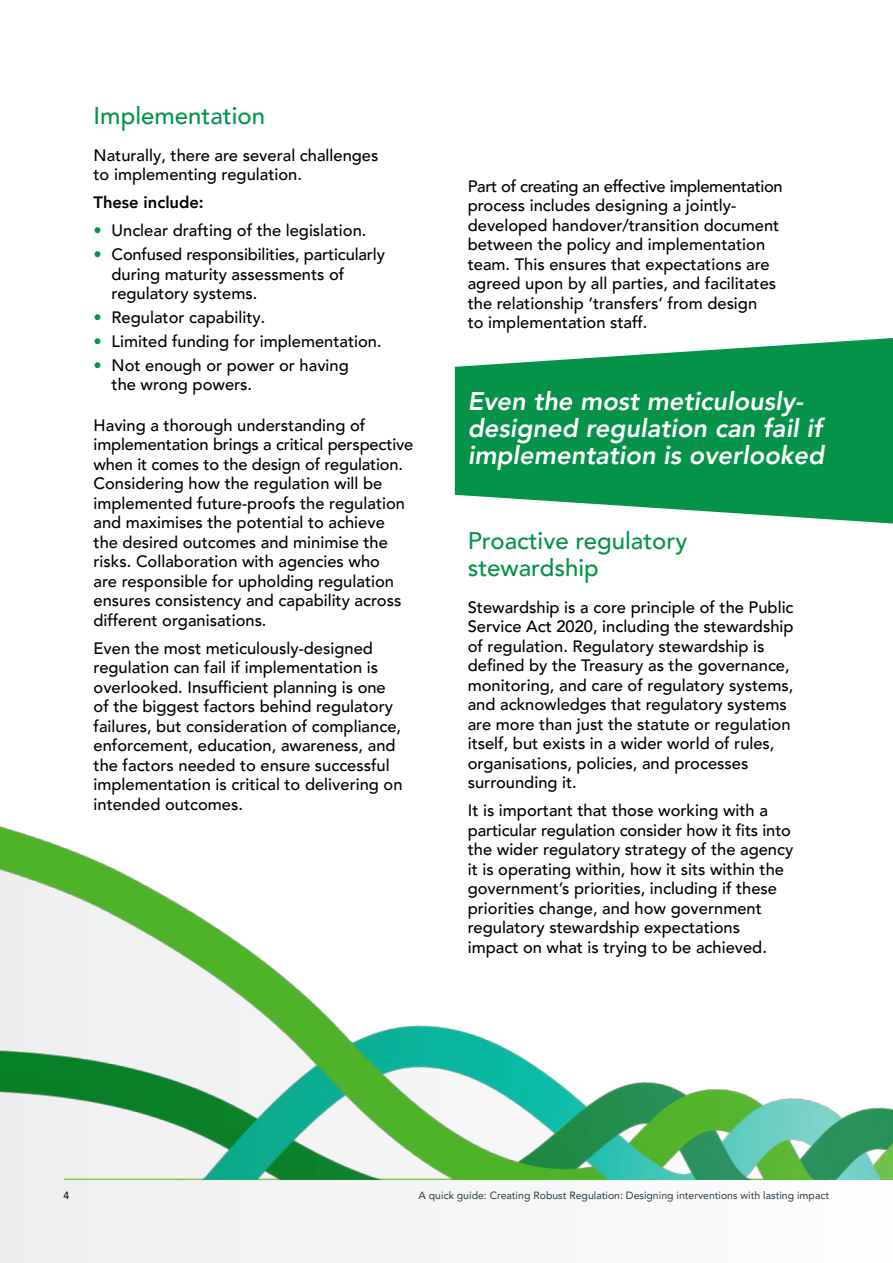
<style>
.page{position:relative;width:893px;height:1263px;background:#fff}
.page>*{position:absolute;margin:0;border:0;box-sizing:border-box;transform-origin:0 0}
.t1{font:italic 800 25.5px/27px "Avenir LT Pro";color:#fff}
.t2{font:500 24px/27px "Avenir LT Pro";color:#05934a}
.t3{font:500 16.5px/19.5px "Avenir LT Pro";color:#000}
.t4{font:800 16.5px "Avenir LT Pro";color:#000}
.t5{font:10.5px "Avenir LT Pro";color:#2a3c48}
.t6{font:10.5px "Avenir LT Pro";color:#000}
.s1{color:#05934a}
</style>
<div class="page">
<div style="left:0;top:1180px;width:829px;height:83px;background:#f5f5f5"></div>
<svg style="left:455px;top:338px;width:438px;height:185px;background:#2ba365"></svg>
<img style="left:0;top:826px;width:893px;height:354px">
<h2 class="t2" style="left:94px;top:103px;width:173px">Implementation</h2>
<p class="t3" style="left:94px;top:146px;width:286px">Naturally, there are several challenges to implementing regulation.</p>
<p class="t4" style="left:94px;top:193px;width:112px">These include:</p>
<p class="t3" style="left:94px;top:221px;width:274px"><span class="s1">•</span> Unclear drafting of the legislation.</p>
<p class="t3" style="left:112px;top:245px;width:275px;text-indent:-18px"><span class="s1">•</span> Confused responsibilities, particularly during maturity assessments of regulatory systems.</p>
<p class="t3" style="left:94px;top:308px;width:173px"><span class="s1">•</span> Regulator capability.</p>
<p class="t3" style="left:94px;top:332px;width:290px"><span class="s1">•</span> Limited funding for implementation.</p>
<p class="t3" style="left:112px;top:355px;width:239px;text-indent:-18px"><span class="s1">•</span> Not enough or power or having the wrong powers.</p>
<p class="t3" style="left:94px;top:416px;width:321px">Having a thorough understanding of implementation brings a critical perspective when it comes to the design of regulation.<br>Considering how the regulation will be implemented future-proofs the regulation and maximises the potential to achieve the desired outcomes and minimise the risks. Collaboration with agencies who<br>are responsible for upholding regulation ensures consistency and capability across different organisations.</p>
<p class="t3" style="left:94px;top:639px;width:310px">Even the most meticulously-designed regulation can fail if implementation is overlooked. Insufficient planning is one of the biggest factors behind regulatory failures, but consideration of compliance, enforcement, education, awareness, and the factors needed to ensure successful implementation is critical to delivering on intended outcomes.</p>
<p class="t3" style="left:468px;top:176px;width:317px">Part of creating an effective implementation process includes designing a jointly&shy;developed handover/transition document between the policy and implementation team. This ensures that expectations are agreed upon by all parties, and facilitates the relationship ‘transfers’ from design<br>to implementation staff.</p>
<h1 class="t1" style="left:468px;top:388px;width:358px">Even the most meticulously&shy;designed regulation can fail if implementation is overlooked</h1>
<h2 class="t2" style="left:468px;top:528px;width:221px">Proactive regulatory stewardship</h2>
<p class="t3" style="left:468px;top:597px;width:327px">Stewardship is a core principle of the Public Service Act 2020, including the stewardship of regulation. Regulatory stewardship is defined by the Treasury as the governance, monitoring, and care of regulatory systems, and acknowledges that regulatory systems are more than just the statute or regulation itself, but exists in a wider world of rules, organisations, policies, and processes surrounding it.</p>
<p class="t3" style="left:468px;top:801px;width:327px">It is important that those working with a particular regulation consider how it fits into the wider regulatory strategy of the agency it is operating within, how it sits within the government’s priorities, including if these priorities change, and how government regulatory stewardship expectations impact on what is trying to be achieved.</p>
<p class="t6" style="left:64px;top:1189px;width:7px">4</p>
<p class="t5" style="left:419px;top:1189px;width:412px">A quick guide: Creating Robust Regulation: Designing interventions with lasting impact</p>
</div>
